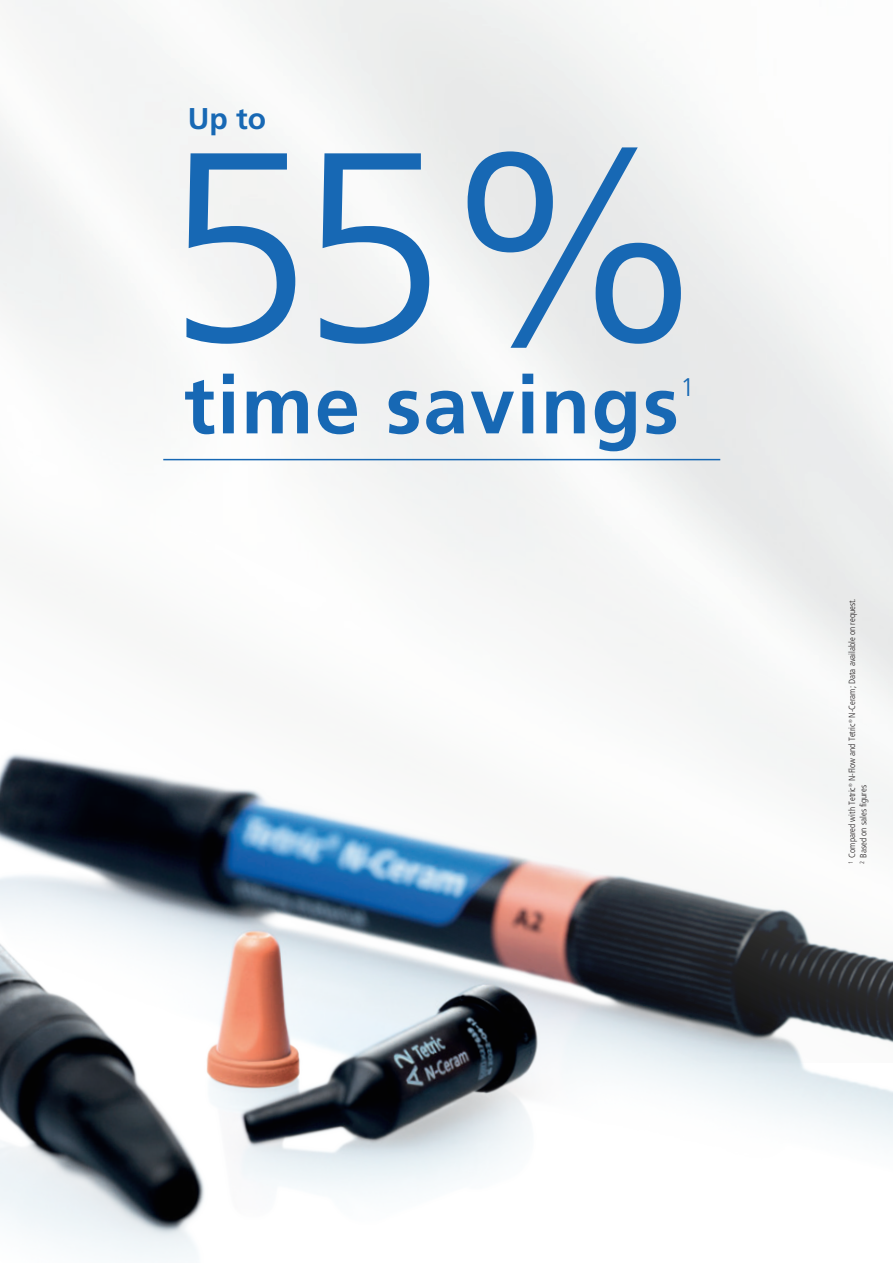
<style>
.page{position:relative;width:893px;height:1263px;background:#fff}
.page>*{position:absolute;margin:0;border:0;box-sizing:border-box;transform-origin:0 0}
.t1{font:300 270px "Frutiger";color:#1768b4}
.t2{font:700 81px "Frutiger";letter-spacing:.02em;color:#1768b4}
.t3{font:700 30px "Frutiger";color:#1768b4}
.t4{font:300 25.5px "Frutiger";color:#1768b4}
.t5{font:300 condensed 9px/11.2px "Frutiger";color:#231f20}
</style>
<div class="page">
<img style="left:7px;top:1062px;width:886px;height:198px">
<img style="left:0;top:0;width:893px;height:1062px">
<svg style="left:0;top:767px;width:7px;height:450px"></svg>
<hr style="left:163px;top:459px;width:557px;height:1px;background:#1768b4">
<h3 class="t3" style="left:188px;top:101px;width:80px">Up to</h3>
<h1 class="t1" style="left:163px;top:96px;width:547px">55%</h1>
<h2 class="t2" style="left:184px;top:358px;width:496px">time savings</h2>
<h3 class="t4" style="left:680px;top:372px;width:16px">1</h3>
<p class="t5" style="left:847px;top:864px;width:267px;rotate:-90deg"><sup>1</sup> Compared with Tetric<sup>®</sup> N-Flow and Tetric<sup>®</sup> N-Ceram; Data available on request.<br><sup>2</sup> Based on sales figures</p>
</div>
